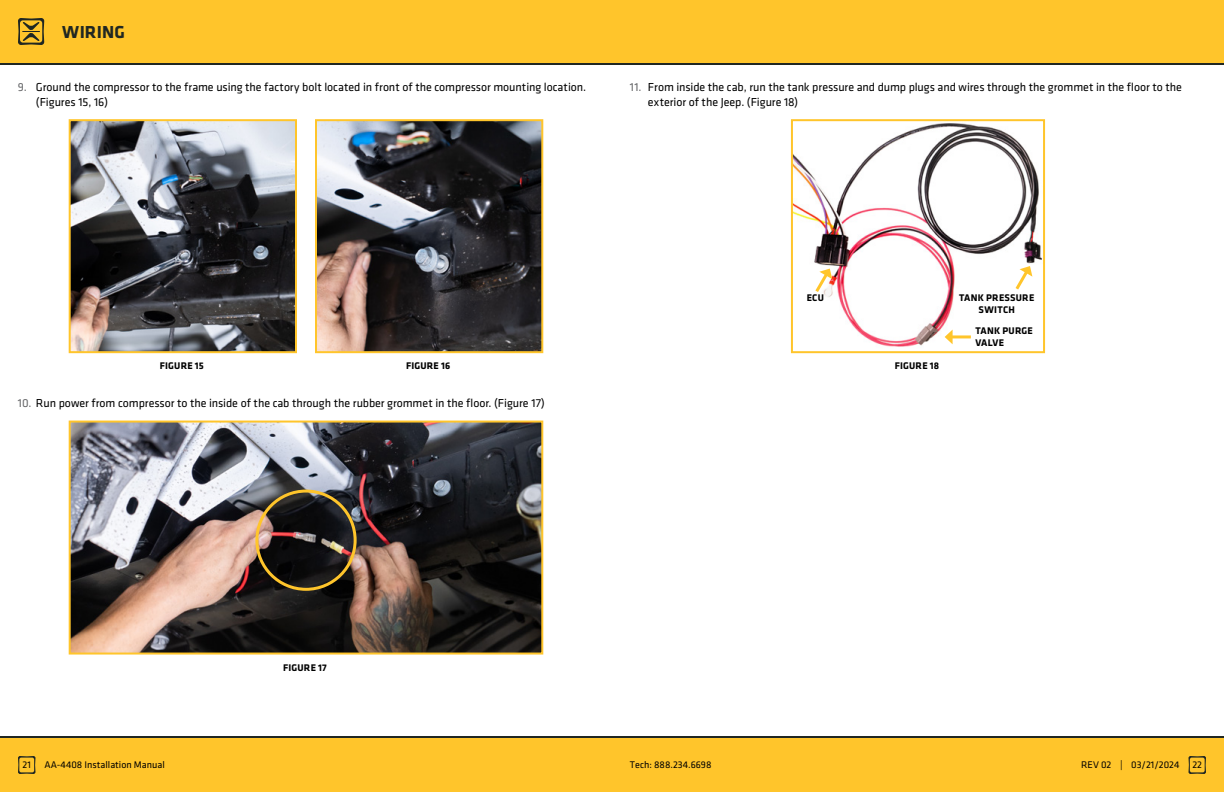
<style>
.page{position:relative;width:1224px;height:792px;background:#fff}
.page>*{position:absolute;margin:0;border:0;box-sizing:border-box;transform-origin:0 0}
.t1{font:700 18px "Klavika";letter-spacing:.01em;color:#202722}
.t2{font:12px/14.4px "Klavika";letter-spacing:-.005em;color:#000}
.t3{font:700 10px/12px "Klavika";letter-spacing:.02em;color:#000}
.t4{font:10px "Klavika";color:#000}
.s1{color:#636466}
</style>
<div class="page">
<div style="left:0;top:738px;width:1224px;height:54px;background:#ffc52b"></div>
<hr style="left:0;top:736px;width:1224px;height:2px;background:#202722">
<svg style="left:18px;top:756px;width:18px;height:18px"></svg>
<svg style="left:1188px;top:756px;width:18px;height:18px"></svg>
<img style="left:72px;top:122px;width:222px;height:228px">
<div style="left:69px;top:119px;width:228px;height:234px;border:2px solid #ffc52b"></div>
<img style="left:318px;top:122px;width:222px;height:228px">
<div style="left:315px;top:119px;width:228px;height:234px;border:2px solid #ffc52b"></div>
<img style="left:72px;top:424px;width:468px;height:228px">
<div style="left:255px;top:490px;width:102px;height:101px;border:3px solid #ffc52b;border-radius:50%"></div>
<div style="left:69px;top:421px;width:474px;height:234px;border:2px solid #ffc52b"></div>
<img style="left:794px;top:123px;width:248px;height:224px">
<hr style="left:950px;top:335px;width:21px;height:3px;background:#ffc52b">
<svg style="left:945px;top:330px;width:8px;height:14px"></svg>
<svg style="left:1013px;top:266px;width:19px;height:27px"></svg>
<svg style="left:813px;top:269px;width:19px;height:26px"></svg>
<div style="left:791px;top:119px;width:254px;height:234px;border:2px solid #ffc52b"></div>
<div style="left:0;top:0;width:1224px;height:63px;background:#ffc52b"></div>
<hr style="left:0;top:63px;width:1224px;height:2px;background:#202722">
<svg style="left:18px;top:18px;width:26px;height:27px"></svg>
<h1 class="t1" style="left:62px;top:22px;width:64px">WIRING</h1>
<p class="t2" style="left:36px;top:80px;width:552px;text-indent:-18px"><span class="s1">9.</span> Ground the compressor to the frame using the factory bolt located in front of the compressor mounting location. (Figures 15, 16)</p>
<p class="t2" style="left:648px;top:80px;width:535px;text-indent:-18px"><span class="s1">11.</span> From inside the cab, run the tank pressure and dump plugs and wires through the grommet in the floor to the exterior of the Jeep. (Figure 18)</p>
<p class="t3" style="left:160px;top:360px;width:12px">FIGURE</p>
<p class="t3" style="left:195px;top:360px;width:10px">15</p>
<p class="t3" style="left:406px;top:360px;width:12px">FIGURE</p>
<p class="t3" style="left:441px;top:360px;width:11px">16</p>
<p class="t2" style="left:18px;top:396px;width:528px"><span class="s1">10.</span> Run power from compressor to the inside of the cab through the rubber grommet in the floor. (Figure 17)</p>
<p class="t3" style="left:807px;top:292px;width:19px">ECU</p>
<p class="t3" style="left:895px;top:360px;width:12px">FIGURE</p>
<p class="t3" style="left:930px;top:360px;width:11px">18</p>
<p class="t3" style="left:959px;top:291px;width:77px;text-align:center">TANK PRESSURE<br>SWITCH</p>
<p class="t3" style="left:975px;top:325px;width:59px">TANK PURGE<br>VALVE</p>
<p class="t3" style="left:283px;top:661px;width:12px">FIGURE</p>
<p class="t3" style="left:318px;top:661px;width:10px">17</p>
<p class="t4" style="left:23px;top:760px;width:10px">21</p>
<p class="t4" style="left:44px;top:760px;width:122px">AA-4408 Installation Manual</p>
<p class="t4" style="left:630px;top:760px;width:83px">Tech: 888.234.6698</p>
<p class="t4" style="left:1081px;top:760px;width:100px">REV 02 | 03/21/2024</p>
<p class="t4" style="left:1192px;top:760px;width:11px">22</p>
</div>
